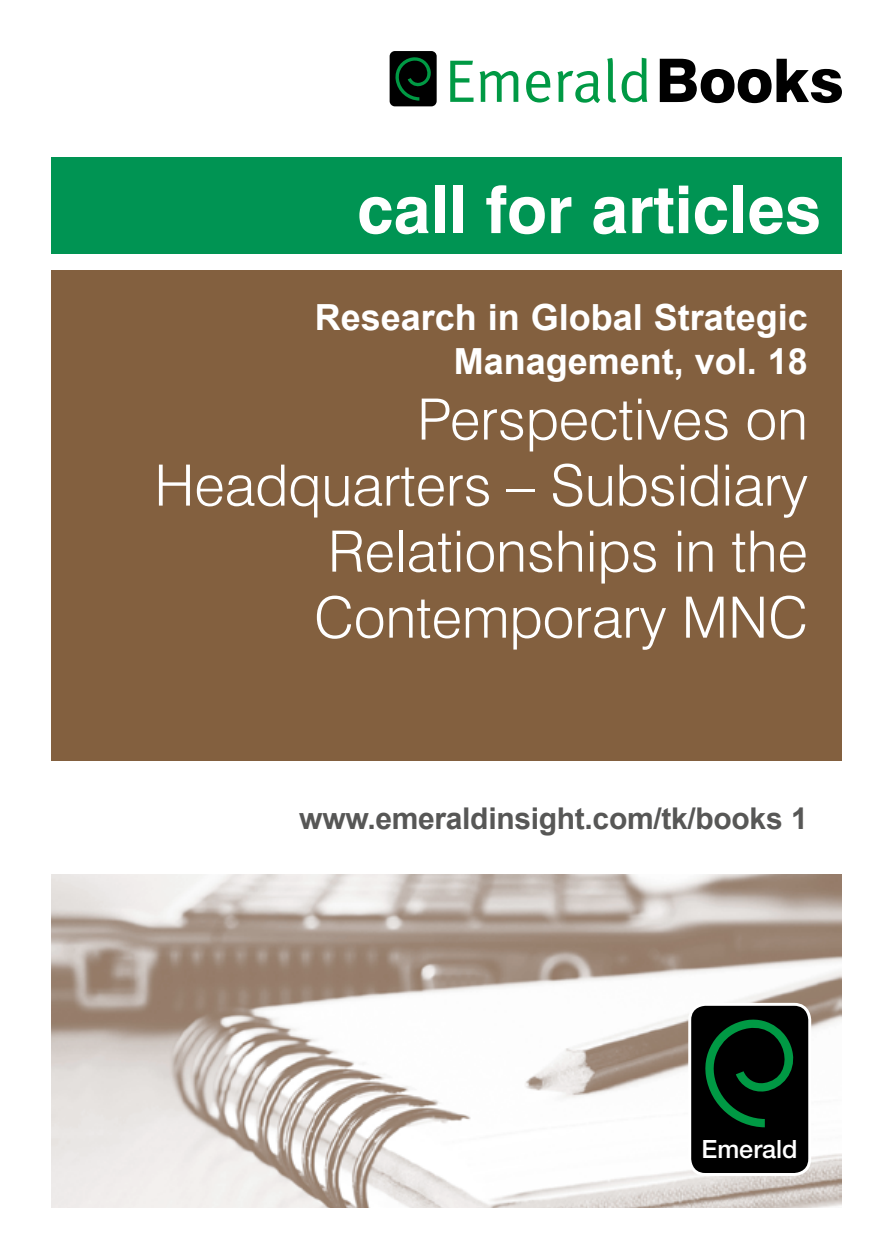
<style>
.page{position:relative;width:893px;height:1259px;background:#fff}
.page>*{position:absolute;margin:0;border:0;box-sizing:border-box;transform-origin:0 0}
.t1{font:700 66px "Swiss 721 BT";color:#fff}
.t2{font:300 57px/66px "Swiss 721 BT";color:#fff;text-align:right}
.t3{font:700 36px/43.2px "Arial";color:#fff;text-align:right}
.t4{font:700 30px "Arial";letter-spacing:-.01em;color:#575756}
.t5{font:500 25.2px "Helvetica Neue LT Std";color:#fff}
</style>
<div class="page">
<img style="left:51px;top:874px;width:791px;height:334px">
<div style="left:390px;top:51px;width:47px;height:55px;background:#000;border-radius:5px"></div>
<svg style="left:395px;top:57px;width:36px;height:44px"></svg>
<svg style="left:660px;top:59px;width:182px;height:44px"></svg>
<svg style="left:450px;top:61px;width:23px;height:41px"></svg>
<svg style="left:480px;top:71px;width:38px;height:31px"></svg>
<svg style="left:526px;top:71px;width:24px;height:31px"></svg>
<svg style="left:557px;top:71px;width:43px;height:32px"></svg>
<svg style="left:607px;top:58px;width:9px;height:44px"></svg>
<svg style="left:622px;top:58px;width:25px;height:44px"></svg>
<div style="left:51px;top:270px;width:791px;height:490px;background:#83603f"></div>
<div style="left:690px;top:1004px;width:120px;height:170px;background:#000;border-radius:16px"></div>
<div style="left:688px;top:1003px;width:123px;height:173px;border:3px solid #fff;border-radius:16px"></div>
<svg style="left:705px;top:1019px;width:89px;height:108px"></svg>
<div style="left:51px;top:157px;width:791px;height:97px;background:#009453"></div>
<p class="t1" style="left:357px;top:169px;width:465px">call for articles</p>
<p class="t3" style="left:315px;top:297px;width:495px">Research in Global Strategic<br>Management, vol. 18</p>
<p class="t2" style="left:154px;top:386px;width:655px">Perspectives on<br>Headquarters – Subsidiary<br>Relationships in the<br>Contemporary MNC</p>
<p class="t4" style="left:299px;top:798px;width:510px">www.emeraldinsight.com/tk/books 1</p>
<p class="t5" style="left:702px;top:1134px;width:97px">Emerald</p>
</div>
